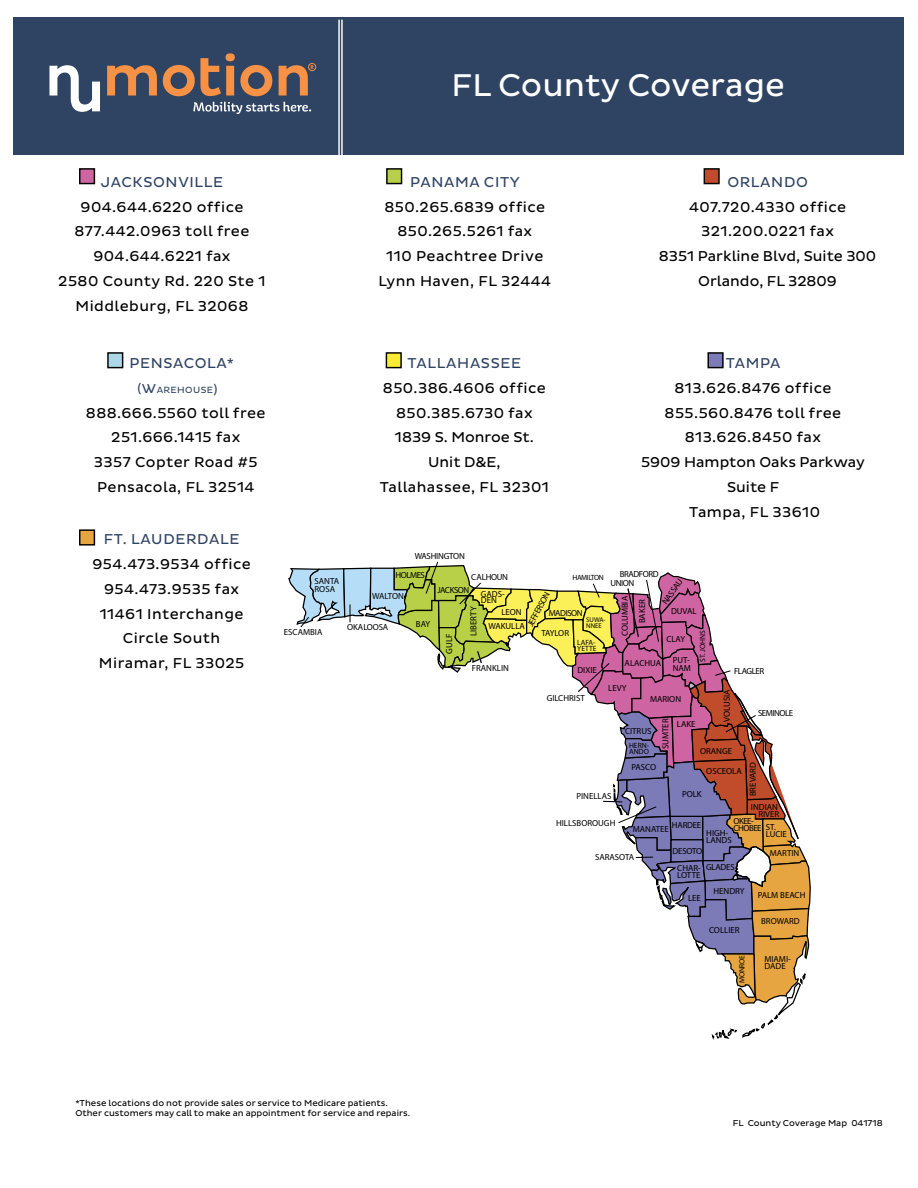
<style>
.page{position:relative;width:918px;height:1188px;background:#fff}
.page>*{position:absolute;margin:0;border:0;box-sizing:border-box;transform-origin:0 0}
.t1{font:32.1px "Pluto Sans";color:#fff}
.t2{font:14.55px/24.8px "Pluto Sans";letter-spacing:.03em;color:#000;text-align:center}
.t3{font:14.55px/24.8px "Pluto Sans";color:#000;text-align:center}
.t4{font:14.55px "Pluto Sans";letter-spacing:.045em;color:#2f4363}
.t5{font:9.15px "Pluto Sans";letter-spacing:.045em;color:#2f4363}
.t6{font:8.85px/7.5px "Myriad";color:#000}
.t7{font:8.85px/7.5px "Myriad";letter-spacing:-.05em;color:#000}
.t8{font:8.85px/17.1px "Myriad";letter-spacing:-.025em;color:#000;text-align:center}
.t9{font:8.7px/10.5px "Pluto Sans";color:#000}
.t10{font:7.5px/6.3px "Myriad";color:#000}
.t11{font:7.5px "Myriad";letter-spacing:-.05em;color:#000}
.t12{font:6.9px/6.4px "Myriad";color:#000}
.s1{font-size:13.05px}
</style>
<div class="page">
<div style="left:13px;top:17px;width:891px;height:138px;background:#2f4363"></div>
<hr style="left:341px;top:20px;width:2px;height:155px;background:#fff">
<hr style="left:338px;top:20px;width:2px;height:155px;background:#fff">
<svg style="left:49px;top:65px;width:51px;height:47px"></svg>
<svg style="left:107px;top:65px;width:50px;height:31px"></svg>
<svg style="left:163px;top:53px;width:151px;height:61px"></svg>
<div style="left:308px;top:63px;width:8px;height:8px;border:1px solid #f69146;border-radius:50%"></div>
<div style="left:108px;top:353px;width:15px;height:15px;background:#acd7e7"></div>
<div style="left:107px;top:352px;width:16px;height:16px;border:1px solid #000"></div>
<div style="left:708px;top:353px;width:15px;height:15px;background:#7c7ab7"></div>
<div style="left:707px;top:352px;width:17px;height:16px;border:1px solid #000"></div>
<div style="left:80px;top:169px;width:14px;height:15px;background:#ce64a1"></div>
<div style="left:79px;top:168px;width:16px;height:16px;border:1px solid #000"></div>
<div style="left:80px;top:530px;width:14px;height:15px;background:#e6a540"></div>
<div style="left:79px;top:529px;width:16px;height:17px;border:1px solid #000"></div>
<div style="left:386px;top:353px;width:15px;height:15px;background:#f8ed33"></div>
<div style="left:386px;top:352px;width:16px;height:16px;border:1px solid #000"></div>
<div style="left:387px;top:169px;width:15px;height:15px;background:#b7d048"></div>
<div style="left:386px;top:168px;width:16px;height:16px;border:1px solid #000"></div>
<div style="left:704px;top:169px;width:15px;height:15px;background:#c04c2c"></div>
<div style="left:704px;top:168px;width:16px;height:16px;border:1px solid #000"></div>
<svg style="left:288px;top:561px;width:523px;height:479px"></svg>
<h1 class="t1" style="left:452px;top:70px;width:335px">FL County Coverage</h1>
<p class="t4" style="left:101px;top:175px;width:124px">JACKSONVILLE</p>
<p class="t2" style="left:58px;top:195px;width:209px">904.644.6220 office<br>877.442.0963 toll free<br>904.644.6221 fax<br>2580 County Rd. 220 Ste 1<br>Middleburg, FL 32068</p>
<p class="t4" style="left:129px;top:357px;width:106px">PENSACOLA*</p>
<p class="t5" style="left:138px;top:386px;width:82px"><span class="s1">(W</span>AREHOUSE<span class="s1">)</span></p>
<p class="t2" style="left:86px;top:401px;width:181px">888.666.5560 toll free<br>251.666.1415 fax<br>3357 Copter Road #5<br>Pensacola, FL 32514</p>
<p class="t4" style="left:104px;top:533px;width:137px">FT. LAUDERDALE</p>
<p class="t2" style="left:92px;top:552px;width:160px">954.473.9534 office<br>954.473.9535 fax<br>11461 Interchange<br>Circle South<br>Miramar, FL 33025</p>
<p class="t4" style="left:410px;top:175px;width:111px">PANAMA CITY</p>
<p class="t2" style="left:378px;top:195px;width:174px">850.265.6839 office<br>850.265.5261 fax<br>110 Peachtree Drive<br>Lynn Haven, FL 32444</p>
<p class="t4" style="left:727px;top:175px;width:82px">ORLANDO</p>
<p class="t3" style="left:659px;top:195px;width:219px">407.720.4330 office<br>321.200.0221 fax<br>8351 Parkline Blvd, Suite 300<br>Orlando, FL 32809</p>
<p class="t4" style="left:408px;top:357px;width:115px">TALLAHASSEE</p>
<p class="t2" style="left:380px;top:376px;width:171px">850.386.4606 office<br>850.385.6730 fax<br>1839 S. Monroe St.<br>Unit D&amp;E,<br>Tallahassee, FL 32301</p>
<p class="t4" style="left:726px;top:357px;width:56px">TAMPA</p>
<p class="t2" style="left:641px;top:376px;width:226px">813.626.8476 office<br>855.560.8476 toll free<br>813.626.8450 fax<br>5909 Hampton Oaks Parkway<br>Suite F<br>Tampa, FL 33610</p>
<p class="t6" style="left:315px;top:578px;width:26px">SANTA<br>ROSA</p>
<p class="t6" style="left:284px;top:628px;width:40px">ESCAMBIA</p>
<p class="t8" style="left:415px;top:548px;width:52px">WASHINGTON</p>
<p class="t7" style="left:620px;top:570px;width:40px">BRADFORD</p>
<p class="t6" style="left:395px;top:571px;width:31px">HOLMES</p>
<p class="t8" style="left:471px;top:569px;width:38px">CALHOUN</p>
<p class="t11" style="left:573px;top:573px;width:33px">HAMILTON</p>
<p class="t6" style="left:661px;top:601px;width:30px;rotate:-54deg">NASSAU</p>
<p class="t6" style="left:671px;top:607px;width:27px">DUVAL</p>
<p class="t6" style="left:666px;top:635px;width:20px">CLAY</p>
<p class="t6" style="left:673px;top:656px;width:20px">PUT-<br>NAM</p>
<p class="t6" style="left:610px;top:579px;width:25px">UNION</p>
<p class="t7" style="left:437px;top:586px;width:34px">JACKSON</p>
<p class="t6" style="left:481px;top:591px;width:26px;line-height:6.3px">GADS-<br>DEN</p>
<p class="t6" style="left:501px;top:608px;width:22px">LEON</p>
<p class="t6" style="left:526px;top:624px;width:39px;rotate:-62deg">JEFFERSON</p>
<p class="t6" style="left:372px;top:592px;width:33px">WALTON</p>
<p class="t6" style="left:470px;top:636px;width:31px;rotate:-90deg">LIBERTY</p>
<p class="t6" style="left:621px;top:636px;width:41px;rotate:-90deg">COLUMBIA</p>
<p class="t6" style="left:638px;top:623px;width:26px;rotate:-90deg">BAKER</p>
<p class="t7" style="left:549px;top:609px;width:35px">MADISON</p>
<p class="t12" style="left:586px;top:616px;width:21px">SUWA-<br>NNEE</p>
<p class="t6" style="left:416px;top:620px;width:16px">BAY</p>
<p class="t6" style="left:488px;top:622px;width:38px">WAKULLA</p>
<p class="t8" style="left:347px;top:618px;width:43px">OKALOOSA</p>
<p class="t6" style="left:541px;top:629px;width:29px">TAYLOR</p>
<p class="t10" style="left:700px;top:662px;width:33px;rotate:-90deg">ST. JOHNS</p>
<p class="t6" style="left:445px;top:654px;width:21px;rotate:-90deg">GULF</p>
<p class="t10" style="left:577px;top:639px;width:21px">LAFA-<br>YETTE</p>
<p class="t6" style="left:625px;top:659px;width:38px">ALACHUA</p>
<p class="t6" style="left:472px;top:664px;width:39px">FRANKLIN</p>
<p class="t6" style="left:577px;top:667px;width:21px">DIXIE</p>
<p class="t7" style="left:734px;top:667px;width:32px">FLAGLER</p>
<p class="t7" style="left:758px;top:709px;width:37px">SEMINOLE</p>
<p class="t6" style="left:608px;top:684px;width:20px">LEVY</p>
<p class="t6" style="left:723px;top:722px;width:34px;rotate:-90deg">VOLUSIA</p>
<p class="t6" style="left:547px;top:694px;width:40px">GILCHRIST</p>
<p class="t6" style="left:650px;top:695px;width:33px">MARION</p>
<p class="t6" style="left:662px;top:749px;width:32px;rotate:-90deg">SUMTER</p>
<p class="t6" style="left:677px;top:720px;width:20px">LAKE</p>
<p class="t6" style="left:625px;top:728px;width:28px">CITRUS</p>
<p class="t10" style="left:629px;top:742px;width:22px">HERN-<br>ANDO</p>
<p class="t6" style="left:700px;top:747px;width:34px">ORANGE</p>
<p class="t6" style="left:749px;top:796px;width:36px;rotate:-90deg">BREVARD</p>
<p class="t6" style="left:632px;top:763px;width:26px">PASCO</p>
<p class="t6" style="left:706px;top:767px;width:37px">OSCEOLA</p>
<p class="t6" style="left:576px;top:792px;width:37px">PINELLAS</p>
<p class="t6" style="left:682px;top:790px;width:21px">POLK</p>
<p class="t6" style="left:556px;top:819px;width:61px">HILLSBOROUGH</p>
<p class="t6" style="left:595px;top:854px;width:41px">SARASOTA</p>
<p class="t6" style="left:751px;top:803px;width:30px;text-align:right">INDIAN<br>RIVER</p>
<p class="t6" style="left:766px;top:823px;width:23px">ST.<br>LUCIE</p>
<p class="t7" style="left:733px;top:817px;width:30px">OKEE-<br>CHOBEE</p>
<p class="t6" style="left:672px;top:822px;width:31px">HARDEE</p>
<p class="t6" style="left:633px;top:826px;width:37px">MANATEE</p>
<p class="t6" style="left:706px;top:829px;width:27px">HIGH-<br>LANDS</p>
<p class="t8" style="left:673px;top:842px;width:31px">DESOTO<br>CHAR-</p>
<p class="t6" style="left:677px;top:871px;width:25px">LOTTE</p>
<p class="t6" style="left:770px;top:849px;width:31px">MARTIN</p>
<p class="t6" style="left:706px;top:864px;width:30px">GLADES</p>
<p class="t6" style="left:688px;top:894px;width:14px">LEE</p>
<p class="t6" style="left:714px;top:887px;width:33px">HENDRY</p>
<p class="t6" style="left:709px;top:927px;width:32px">COLLIER</p>
<p class="t6" style="left:758px;top:891px;width:49px">PALM BEACH</p>
<p class="t6" style="left:761px;top:918px;width:40px">BROWARD</p>
<p class="t10" style="left:739px;top:983px;width:29px;rotate:-90deg">MONROE</p>
<p class="t6" style="left:764px;top:955px;width:28px">MIAMI-<br>DADE</p>
<p class="t9" style="left:75px;top:1098px;width:337px">*These locations do not provide sales or service to Medicare patients.<br>Other customers may call to make an appointment for service and repairs.</p>
<p class="t9" style="left:733px;top:1118px;width:151px">FL County Coverage Map 041718</p>
</div>
